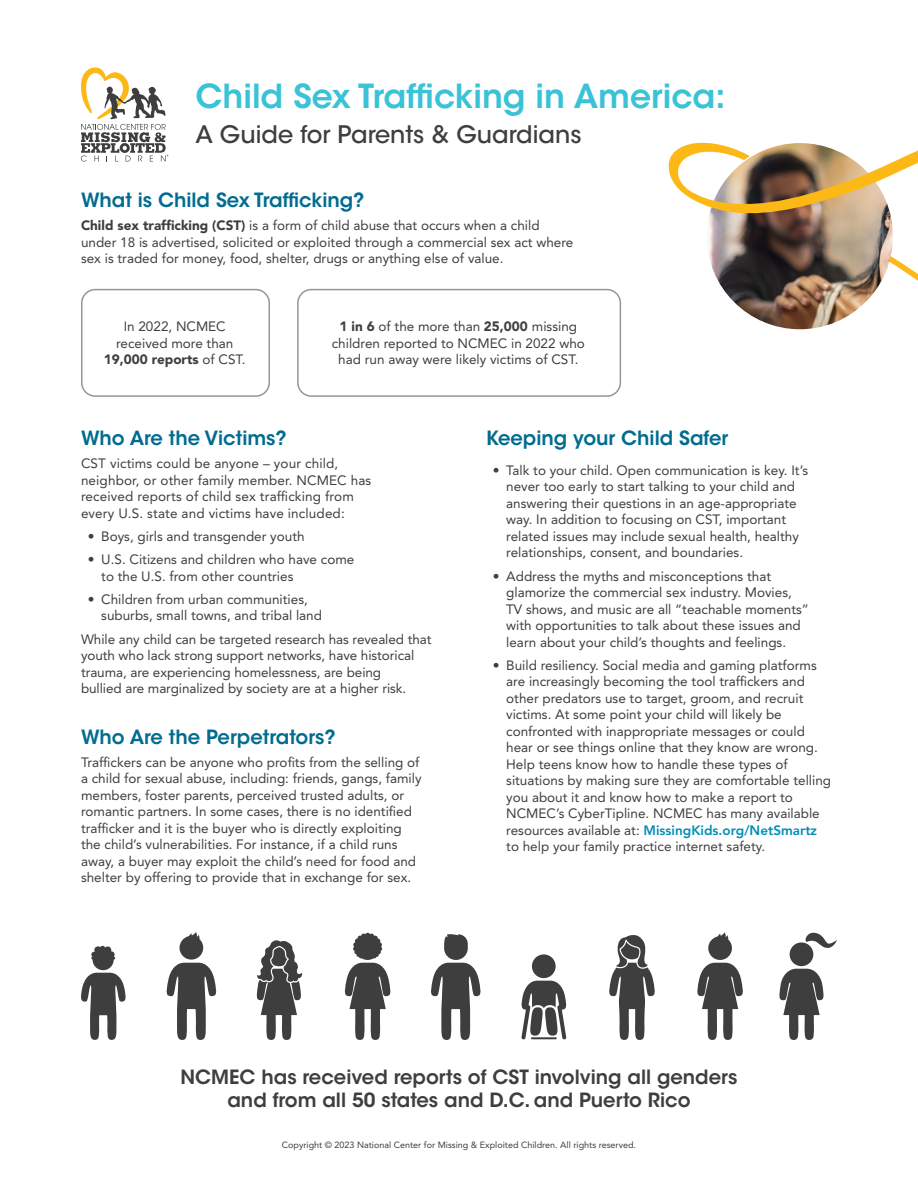
<style>
.page{position:relative;width:918px;height:1188px;background:#fff}
.page>*{position:absolute;margin:0;border:0;box-sizing:border-box;transform-origin:0 0}
.t1{font:600 33px "ITC Avant Garde Std";color:#3ac2d7}
.t2{font:500 24px "ITC Avant Garde Std";color:#3e3e3f}
.t3{font:600 19.5px "ITC Avant Garde Std";color:#006c8f}
.t4{font:600 19.5px/23.4px "ITC Avant Garde Std";color:#3e3e3f;text-align:center}
.Body{font:13.5px/16.5px "Avenir LT Std";color:#3e3e3f}
.t5{font:9px "Avenir LT Std";color:#3e3e3f}
.s1{font-weight:900}
.s2{font-weight:800;color:#008db6}
</style>
<div class="page">
<svg style="left:81px;top:68px;width:87px;height:94px"></svg>
<div style="left:81px;top:289px;width:189px;height:108px;border:2px solid #939598;border-radius:14px"></div>
<div style="left:297px;top:289px;width:324px;height:108px;border:2px solid #939598;border-radius:14px"></div>
<svg style="left:876px;top:246px;width:42px;height:44px"></svg>
<img style="left:707px;top:143px;width:186px;height:186px;border-radius:93px">
<img style="left:668px;top:142px;width:250px;height:74px">
<svg style="left:779px;top:932px;width:58px;height:108px"></svg>
<svg style="left:344px;top:933px;width:47px;height:107px"></svg>
<svg style="left:256px;top:940px;width:46px;height:100px"></svg>
<svg style="left:609px;top:935px;width:46px;height:105px"></svg>
<svg style="left:697px;top:932px;width:46px;height:108px"></svg>
<svg style="left:81px;top:946px;width:45px;height:94px"></svg>
<svg style="left:166px;top:932px;width:51px;height:108px"></svg>
<svg style="left:431px;top:934px;width:50px;height:106px"></svg>
<svg style="left:521px;top:954px;width:46px;height:85px"></svg>
<p class="t1" style="left:195px;top:75px;width:532px">Child Sex Trafficking in America:</p>
<h1 class="t2" style="left:195px;top:120px;width:388px">A Guide for Parents &amp; Guardians</h1>
<h2 class="t3" style="left:81px;top:188px;width:285px">What is Child Sex Trafficking?</h2>
<p class="Body" style="left:81px;top:217px;width:494px"><span class="s1">Child sex trafficking (CST)</span> is a form of child abuse that occurs when a child under 18 is advertised, solicited or exploited through a commercial sex act where sex is traded for money, food, shelter, drugs or anything else of value.</p>
<p class="Body" style="left:104px;top:319px;width:143px;text-align:center">In 2022, NCMEC received more than<br><span class="s1">19,000 reports</span> of CST.</p>
<p class="Body" style="left:332px;top:319px;width:255px;text-align:center"><span class="s1">1 in 6</span> of the more than <span class="s1">25,000</span> missing children reported to NCMEC in 2022 who had run away were likely victims of CST.</p>
<h2 class="t3" style="left:81px;top:425px;width:207px">Who Are the Victims?</h2>
<p class="Body" style="left:81px;top:455px;width:292px">CST victims could be anyone – your child, neighbor, or other family member. NCMEC has received reports of child sex trafficking from every U.S. state and victims have included:</p>
<p class="Body" style="left:88px;top:528px;width:218px">• Boys, girls and transgender youth</p>
<p class="Body" style="left:101px;top:551px;width:255px;text-indent:-14px">• U.S. Citizens and children who have come to the U.S. from other countries</p>
<p class="Body" style="left:101px;top:591px;width:222px;text-indent:-14px">• Children from urban communities, suburbs, small towns, and tribal land</p>
<p class="Body" style="left:81px;top:631px;width:352px">While any child can be targeted research has revealed that youth who lack strong support networks, have historical trauma, are experiencing homelessness, are being<br>bullied are marginalized by society are at a higher risk.</p>
<h2 class="t3" style="left:81px;top:724px;width:256px">Who Are the Perpetrators?</h2>
<p class="Body" style="left:81px;top:754px;width:342px">Traffickers can be anyone who profits from the selling of a child for sexual abuse, including: friends, gangs, family members, foster parents, perceived trusted adults, or romantic partners. In some cases, there is no identified trafficker and it is the buyer who is directly exploiting the child’s vulnerabilities. For instance, if a child runs away, a buyer may exploit the child’s need for food and shelter by offering to provide that in exchange for sex.</p>
<h2 class="t3" style="left:486px;top:425px;width:244px">Keeping your Child Safer</h2>
<p class="Body" style="left:506px;top:462px;width:303px;text-indent:-14px">• Talk to your child. Open communication is key. It’s never too early to start talking to your child and answering their questions in an age-appropriate way. In addition to focusing on CST, important related issues may include sexual health, healthy relationships, consent, and boundaries.</p>
<p class="Body" style="left:506px;top:568px;width:304px;text-indent:-14px">• Address the myths and misconceptions that glamorize the commercial sex industry. Movies, TV shows, and music are all “teachable moments” with opportunities to talk about these issues and learn about your child’s thoughts and feelings.</p>
<p class="Body" style="left:506px;top:657px;width:326px;text-indent:-14px">• Build resiliency. Social media and gaming platforms are increasingly becoming the tool traffickers and other predators use to target, groom, and recruit victims. At some point your child will likely be confronted with inappropriate messages or could hear or see things online that they know are wrong.<br>Help teens know how to handle these types of situations by making sure they are comfortable telling you about it and know how to make a report to NCMEC’s CyberTipline. NCMEC has many available resources available at: <span class="s2">MissingKids.org/NetSmartz </span>to help your family practice internet safety.</p>
<h2 class="t4" style="left:181px;top:1065px;width:558px">NCMEC has received reports of CST involving all genders and from all 50 states and D.C. and Puerto Rico</h2>
<p class="t5" style="left:282px;top:1139px;width:356px">Copyright © 2023 National Center for Missing &amp; Exploited Children. All rights reserved.</p>
</div>
